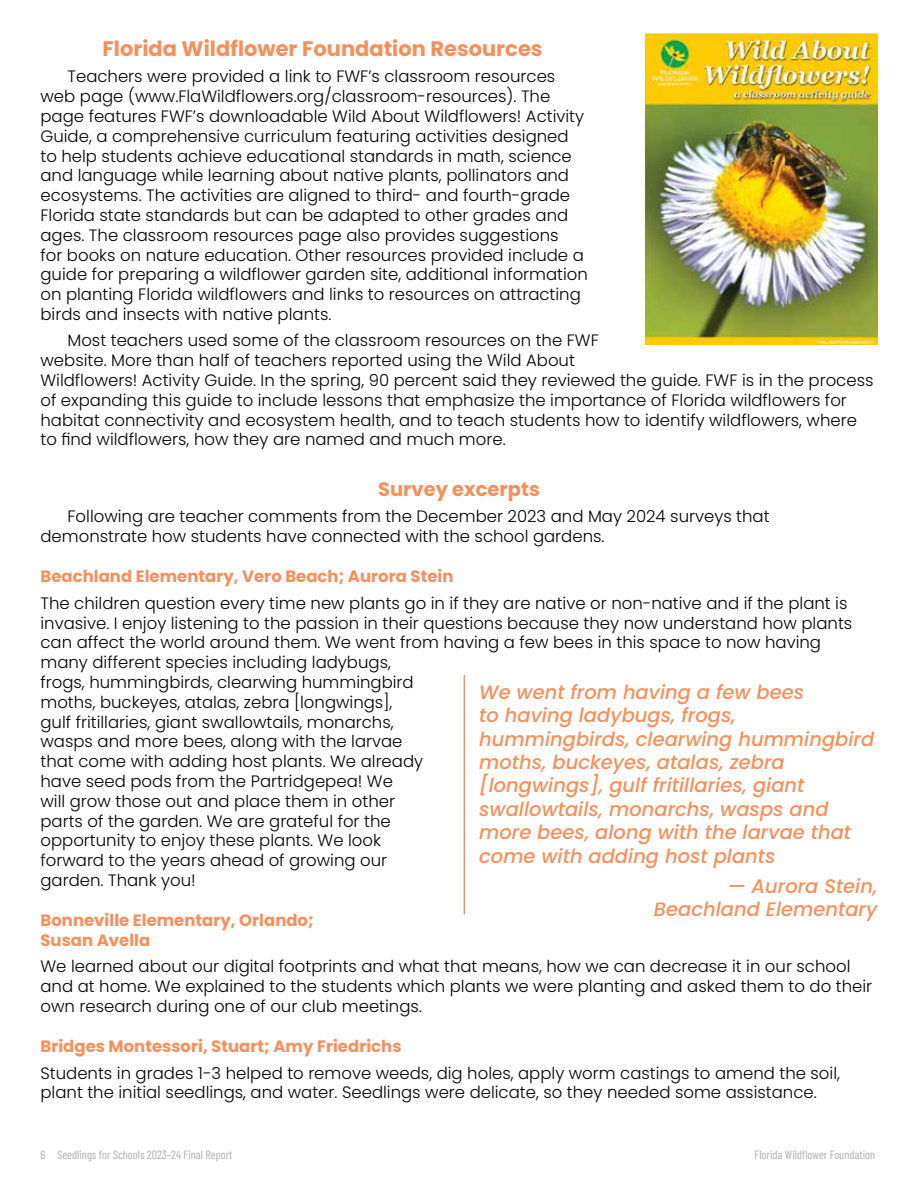
<style>
.page{position:relative;width:918px;height:1188px;background:#fff}
.page>*{position:absolute;margin:0;border:0;box-sizing:border-box;transform-origin:0 0}
.t1{font:700 21px "Poppins";color:#f6905b}
.t2{font:italic 500 19.5px/23.4px "Poppins";color:#f6905b}
.t3{font:700 19.5px "Poppins";color:#f6905b}
.t4{font:300 16.5px/19.8px "Poppins";color:#000}
.t5{font:700 16.5px/19.8px "Poppins";color:#f6905b}
.t6{font:12px "Barlow Condensed";color:#acaeb1}
</style>
<div class="page">
<hr style="left:464px;top:675px;width:1px;height:239px;background:#f6905b">
<img style="left:645px;top:34px;width:233px;height:310px">
<p class="t1" style="left:102px;top:36px;width:442px">Florida Wildflower Foundation Resources</p>
<p class="t4" style="left:41px;top:67px;width:549px;text-indent:27px">Teachers were provided a link to FWF’s classroom resources web page (www.FlaWildflowers.org/classroom-resources). The page features FWF’s downloadable Wild About Wildflowers! Activity Guide, a comprehensive curriculum featuring activities designed to help students achieve educational standards in math, science and language while learning about native plants, pollinators and ecosystems. The activities are aligned to third- and fourth-grade Florida state standards but can be adapted to other grades and ages. The classroom resources page also provides suggestions<br>for books on nature education. Other resources provided include a guide for preparing a wildflower garden site, additional information on planting Florida wildflowers and links to resources on attracting birds and insects with native plants.</p>
<p class="t4" style="left:41px;top:331px;width:835px;text-indent:27px">Most teachers used some of the classroom resources on the FWF<br>website. More than half of teachers reported using the Wild About<br>Wildflowers! Activity Guide. In the spring, 90 percent said they reviewed the guide. FWF is in the process of expanding this guide to include lessons that emphasize the importance of Florida wildflowers for habitat connectivity and ecosystem health, and to teach students how to identify wildflowers, where to find wildflowers, how they are named and much more.</p>
<p class="t3" style="left:378px;top:478px;width:163px">Survey excerpts</p>
<p class="t4" style="left:41px;top:507px;width:731px;text-indent:27px">Following are teacher comments from the December 2023 and May 2024 surveys that demonstrate how students have connected with the school gardens.</p>
<p class="t5" style="left:41px;top:567px;width:415px">Beachland Elementary, Vero Beach; Aurora Stein</p>
<p class="t4" style="left:41px;top:593px;width:813px">The children question every time new plants go in if they are native or non-native and if the plant is invasive. I enjoy listening to the passion in their questions because they now understand how plants can affect the world around them. We went from having a few bees in this space to now having many different species including ladybugs,<br>frogs, hummingbirds, clearwing hummingbird<br>moths, buckeyes, atalas, zebra [longwings],<br>gulf fritillaries, giant swallowtails, monarchs,<br>wasps and more bees, along with the larvae<br>that come with adding host plants. We already<br>have seed pods from the Partridgepea! We<br>will grow those out and place them in other<br>parts of the garden. We are grateful for the<br>opportunity to enjoy these plants. We look<br>forward to the years ahead of growing our<br>garden. Thank you!</p>
<p class="t5" style="left:41px;top:910px;width:275px">Bonneville Elementary, Orlando;<br>Susan Avella</p>
<p class="t4" style="left:41px;top:957px;width:833px">We learned about our digital footprints and what that means, how we can decrease it in our school and at home. We explained to the students which plants we were planting and asked them to do their own research during one of our club meetings.</p>
<p class="t5" style="left:41px;top:1036px;width:363px">Bridges Montessori, Stuart; Amy Friedrichs</p>
<p class="t4" style="left:41px;top:1063px;width:801px">Students in grades 1-3 helped to remove weeds, dig holes, apply worm castings to amend the soil, plant the initial seedlings, and water. Seedlings were delicate, so they needed some assistance.</p>
<p class="t2" style="left:479px;top:680px;width:397px">We went from having a few bees<br>to having ladybugs, frogs, hummingbirds, clearwing hummingbird moths, buckeyes, atalas, zebra [longwings], gulf fritillaries, giant swallowtails, monarchs, wasps and more bees, along with the larvae that come with adding host plants</p>
<p class="t2" style="left:654px;top:874px;width:225px;text-align:right">— Aurora Stein,<br>Beachland Elementary</p>
<p class="t6" style="left:40px;top:1146px;width:194px">6 Seedlings for Schools 2023–24 Final Report</p>
<p class="t6" style="left:754px;top:1146px;width:122px">Florida Wildflower Foundation</p>
</div>
